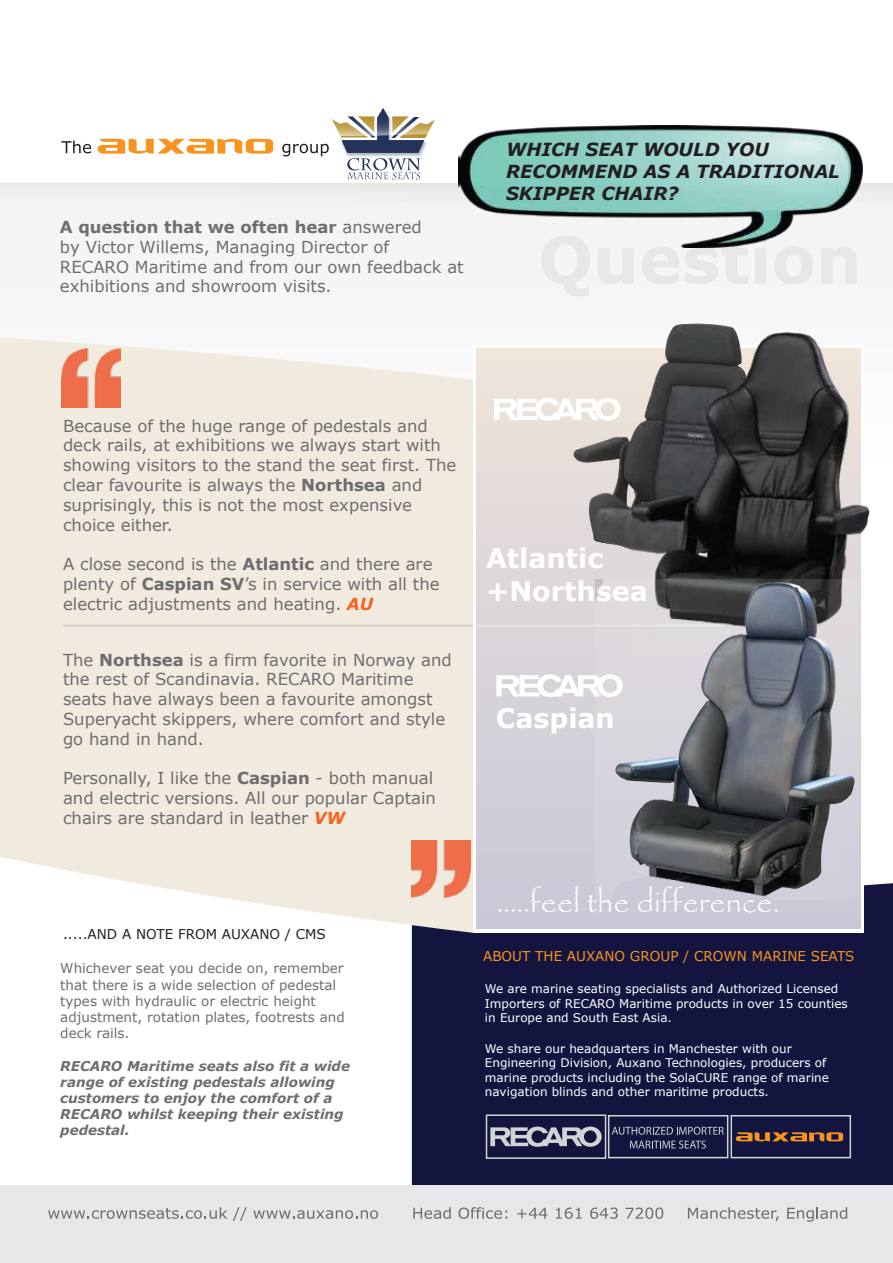
<style>
.page{position:relative;width:893px;height:1263px;background:#fff}
.page>*{position:absolute;margin:0;border:0;box-sizing:border-box;transform-origin:0 0}
.t1{font:31.5px "Papyrus";color:#fff}
.t2{font:700 27px/32.4px "Verdana";color:#fff}
.t3{font:italic 700 18px/21.6px "Verdana";color:#231f20}
.t4{font:16.5px/19.8px "Verdana";color:#6d6e71}
.t5{font:13.5px/16.2px "Verdana";color:#6d6e71}
.t6{font:italic 700 13.5px/16.2px "Verdana";color:#6d6e71}
.t7{font:13.5px "Verdana";color:#f7941e}
.t8{font:13.5px "Verdana";color:#231f20}
.t9{font:12px/14.4px "Verdana";color:#fff}
.s1{font-weight:700}
.s2{font-weight:700;font-style:italic;color:#f26522}
</style>
<div class="page">
<div style="left:412px;top:883px;width:481px;height:302px;background:#14153f"></div>
<svg style="left:0;top:818px;width:473px;height:115px;fill:#f1eade"></svg>
<div style="left:0;top:183px;width:893px;height:337px;background:#f6f5f5"></div>
<svg style="left:0;top:338px;width:473px;height:75px;fill:#f1eade"></svg>
<div style="left:0;top:184px;width:893px;height:19px;background:#efeeee"></div>
<div style="left:0;top:413px;width:751px;height:405px;background:#f1eade"></div>
<div style="left:473px;top:345px;width:391px;height:588px;background:linear-gradient(to right,#fff,#fff)"></div>
<div style="left:0;top:1185px;width:893px;height:78px;background:#e6e7e8"></div>
<div style="left:477px;top:349px;width:383px;height:580px;background:linear-gradient(to bottom,#eee4db,#c8c7d8)"></div>
<div style="left:486px;top:1114px;width:120px;height:45px;border:2px solid #d1d3d4"></div>
<svg style="left:490px;top:1126px;width:112px;height:21px;background:#7d7f92"></svg>
<div style="left:730px;top:1115px;width:121px;height:43px;border:2px solid #d1d3d4"></div>
<div style="left:608px;top:1115px;width:120px;height:43px;border:2px solid #d1d3d4"></div>
<svg style="left:612px;top:1127px;width:112px;height:21px;background:#393a5c"></svg>
<svg style="left:736px;top:1132px;width:107px;height:9px"></svg>
<svg style="left:496px;top:674px;width:99px;height:23px;background:#eeecef"></svg>
<img style="left:459px;top:126px;width:404px;height:122px">
<hr style="left:64px;top:625px;width:409px;height:1px;background:#ccc8c6">
<hr style="left:477px;top:625px;width:247px;height:1px;background:#e6e7e8">
<img style="left:61px;top:349px;width:59px;height:58px">
<img style="left:412px;top:841px;width:59px;height:56px">
<img style="left:574px;top:324px;width:162px;height:231px">
<svg style="left:494px;top:398px;width:127px;height:23px"></svg>
<img style="left:626px;top:332px;width:244px;height:299px">
<img style="left:595px;top:579px;width:265px;height:320px">
<svg style="left:458px;top:186px;width:324px;height:17px;background:#88c5ba"></svg>
<svg style="left:98px;top:139px;width:175px;height:15px"></svg>
<svg style="left:61px;top:141px;width:30px;height:12px"></svg>
<svg style="left:282px;top:108px;width:153px;height:72px"></svg>
<svg style="left:48px;top:1207px;width:179px;height:12px"></svg>
<svg style="left:233px;top:1207px;width:14px;height:14px"></svg>
<svg style="left:253px;top:1210px;width:125px;height:9px"></svg>
<svg style="left:413px;top:1207px;width:38px;height:12px"></svg>
<svg style="left:458px;top:1207px;width:49px;height:12px"></svg>
<svg style="left:517px;top:1208px;width:30px;height:10px"></svg>
<svg style="left:556px;top:1207px;width:26px;height:12px"></svg>
<svg style="left:590px;top:1207px;width:28px;height:12px"></svg>
<svg style="left:626px;top:1207px;width:37px;height:12px"></svg>
<svg style="left:688px;top:1207px;width:91px;height:14px"></svg>
<svg style="left:787px;top:1207px;width:60px;height:15px"></svg>
<p class="t4" style="left:60px;top:217px;width:405px"><span class="s1">A question that we often hear</span> answered<br>by Victor Willems, Managing Director of<br>RECARO Maritime and from our own feedback at exhibitions and showroom visits.</p>
<p class="t3" style="left:506px;top:139px;width:335px">WHICH SEAT WOULD YOU<br>RECOMMEND AS A TRADITIONAL<br>SKIPPER CHAIR?</p>
<p class="t4" style="left:63px;top:416px;width:395px">Because of the huge range of pedestals and deck rails, at exhibitions we always start with showing visitors to the stand the seat first. The clear favourite is always the <span class="s1">Northsea</span> and suprisingly, this is not the most expensive choice either.</p>
<p class="t4" style="left:63px;top:554px;width:378px">A close second is the <span class="s1">Atlantic</span> and there are plenty of <span class="s1">Caspian SV</span>’s in service with all the electric adjustments and heating. <span class="s2">AU</span></p>
<p class="t4" style="left:63px;top:650px;width:390px">The <span class="s1">Northsea</span> is a firm favorite in Norway and the rest of Scandinavia. RECARO Maritime seats have always been a favourite amongst Superyacht skippers, where comfort and style go hand in hand.</p>
<p class="t4" style="left:63px;top:768px;width:375px">Personally, I like the <span class="s1">Caspian</span> - both manual and electric versions. All our popular Captain chairs are standard in leather <span class="s2">VW</span></p>
<p class="t8" style="left:63px;top:925px;width:264px">.....AND A NOTE FROM AUXANO / CMS</p>
<p class="t5" style="left:60px;top:960px;width:286px">Whichever seat you decide on, remember that there is a wide selection of pedestal types with hydraulic or electric height adjustment, rotation plates, footrests and deck rails.</p>
<p class="t6" style="left:60px;top:1057px;width:291px">RECARO Maritime seats also fit a wide range of existing pedestals allowing customers to enjoy the comfort of a<br>RECARO whilst keeping their existing pedestal.</p>
<h2 class="t2" style="left:486px;top:542px;width:163px">Atlantic +Northsea</h2>
<h2 class="t2" style="left:496px;top:701px;width:120px">Caspian</h2>
<h1 class="t1" style="left:496px;top:882px;width:285px">.....feel the difference.</h1>
<p class="t7" style="left:483px;top:947px;width:373px">ABOUT THE AUXANO GROUP / CROWN MARINE SEATS</p>
<p class="t9" style="left:485px;top:981px;width:364px">We are marine seating specialists and Authorized Licensed<br>Importers of RECARO Maritime products in over 15 counties in Europe and South East Asia.</p>
<p class="t9" style="left:485px;top:1041px;width:346px">We share our headquarters in Manchester with our Engineering Division, Auxano Technologies, producers of marine products including the SolaCURE range of marine navigation blinds and other maritime products.</p>
</div>
